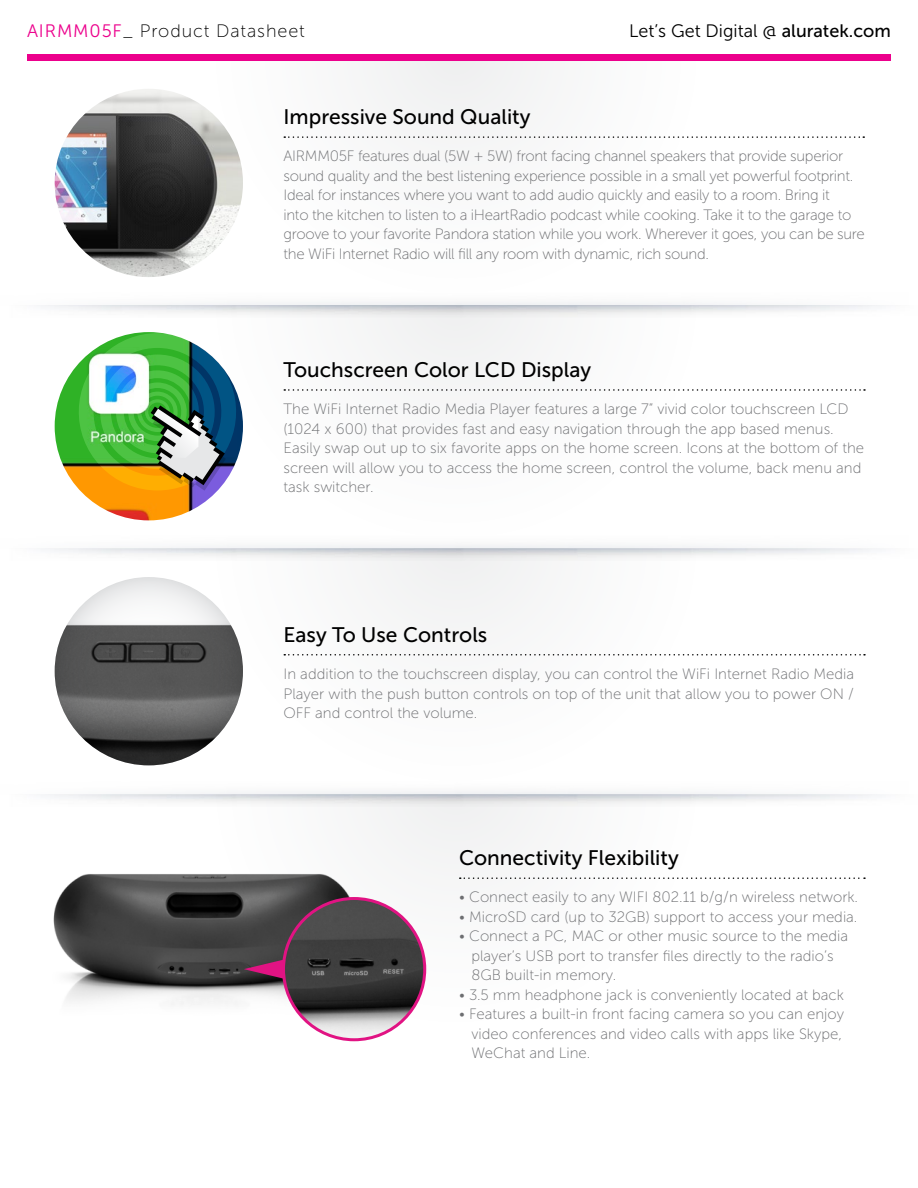
<style>
.page{position:relative;width:918px;height:1188px;background:#fff}
.page>*{position:absolute;margin:0;border:0;box-sizing:border-box;transform-origin:0 0}
.t1{font:21px "Museo Sans 500";color:#000}
.t2{font:18px "Museo Sans 300";color:#000}
.t3{font:18px "Museo Sans 100";letter-spacing:.05em;color:#000}
.t4{font:15px/19.5px "Museo Sans 100";color:#6d6e71}
.t5{font:15px/19.5px "Museo Sans 100";letter-spacing:-.02em;color:#6d6e71}
.s1{font-family:"Museo Sans 300";color:#ec008c}
.s2{font-family:"Museo Sans 500"}
</style>
<div class="page">
<img style="left:55px;top:89px;width:188px;height:188px;border-radius:94px">
<svg style="left:284px;top:389px;width:581px;height:2px"></svg>
<svg style="left:284px;top:136px;width:580px;height:2px"></svg>
<img style="left:55px;top:332px;width:188px;height:188px;border-radius:94px">
<svg style="left:284px;top:654px;width:581px;height:2px"></svg>
<svg style="left:460px;top:877px;width:405px;height:2px"></svg>
<img style="left:53px;top:873px;width:340px;height:168px">
<img style="left:284px;top:899px;width:141px;height:141px;border-radius:71px">
<div style="left:282px;top:897px;width:144px;height:144px;border:3px solid #e11383;border-radius:50%"></div>
<svg style="left:244px;top:960px;width:40px;height:19px"></svg>
<svg style="left:77px;top:333px;width:161px;height:158px"></svg>
<svg style="left:55px;top:577px;width:188px;height:188px;background:#717172"></svg>
<div style="left:27px;top:54px;width:864px;height:7px;background:#ec008c"></div>
<p class="t3" style="left:27px;top:21px;width:279px"><span class="s1">AIRMM05F</span>_ Product Datasheet</p>
<p class="t2" style="left:629px;top:21px;width:263px">Let’s Get Digital @ <span class="s2">aluratek.com</span></p>
<h1 class="t1" style="left:284px;top:105px;width:248px">Impressive Sound Quality</h1>
<p class="t5" style="left:284px;top:147px;width:583px">AIRMM05F features dual (5W + 5W) front facing channel speakers that provide superior sound quality and the best listening experience possible in a small yet powerful footprint.<br>Ideal for instances where you want to add audio quickly and easily to a room. Bring it<br>into the kitchen to listen to a iHeartRadio podcast while cooking. Take it to the garage to groove to your favorite Pandora station while you work. Wherever it goes, you can be sure the WiFi Internet Radio will fill any room with dynamic, rich sound.</p>
<h1 class="t1" style="left:284px;top:358px;width:309px">Touchscreen Color LCD Display</h1>
<p class="t4" style="left:284px;top:399px;width:582px">The WiFi Internet Radio Media Player features a large 7” vivid color touchscreen LCD (1024 x 600) that provides fast and easy navigation through the app based menus.<br>Easily swap out up to six favorite apps on the home screen. Icons at the bottom of the screen will allow you to access the home screen, control the volume, back menu and task switcher.</p>
<h1 class="t1" style="left:284px;top:623px;width:205px">Easy To Use Controls</h1>
<p class="t4" style="left:284px;top:664px;width:572px;text-align:justify">In addition to the touchscreen display, you can control the WiFi Internet Radio Media Player with the push button controls on top of the unit that allow you to power ON / OFF and control the volume.</p>
<h1 class="t1" style="left:459px;top:846px;width:221px">Connectivity Flexibility</h1>
<p class="t4" style="left:459px;top:888px;width:401px">• Connect easily to any WIFI 802.11 b/g/n wireless network.</p>
<p class="t4" style="left:459px;top:907px;width:400px">• MicroSD card (up to 32GB) support to access your media.</p>
<p class="t4" style="left:471px;top:927px;width:378px;text-indent:-12px">• Connect a PC, MAC or other music source to the media player’s USB port to transfer files directly to the radio’s<br>8GB built-in memory.</p>
<p class="t4" style="left:459px;top:985px;width:387px">• 3.5 mm headphone jack is conveniently located at back</p>
<p class="t4" style="left:471px;top:1005px;width:374px;text-indent:-12px">• Features a built-in front facing camera so you can enjoy video conferences and video calls with apps like Skype,<br>WeChat and Line.</p>
</div>
